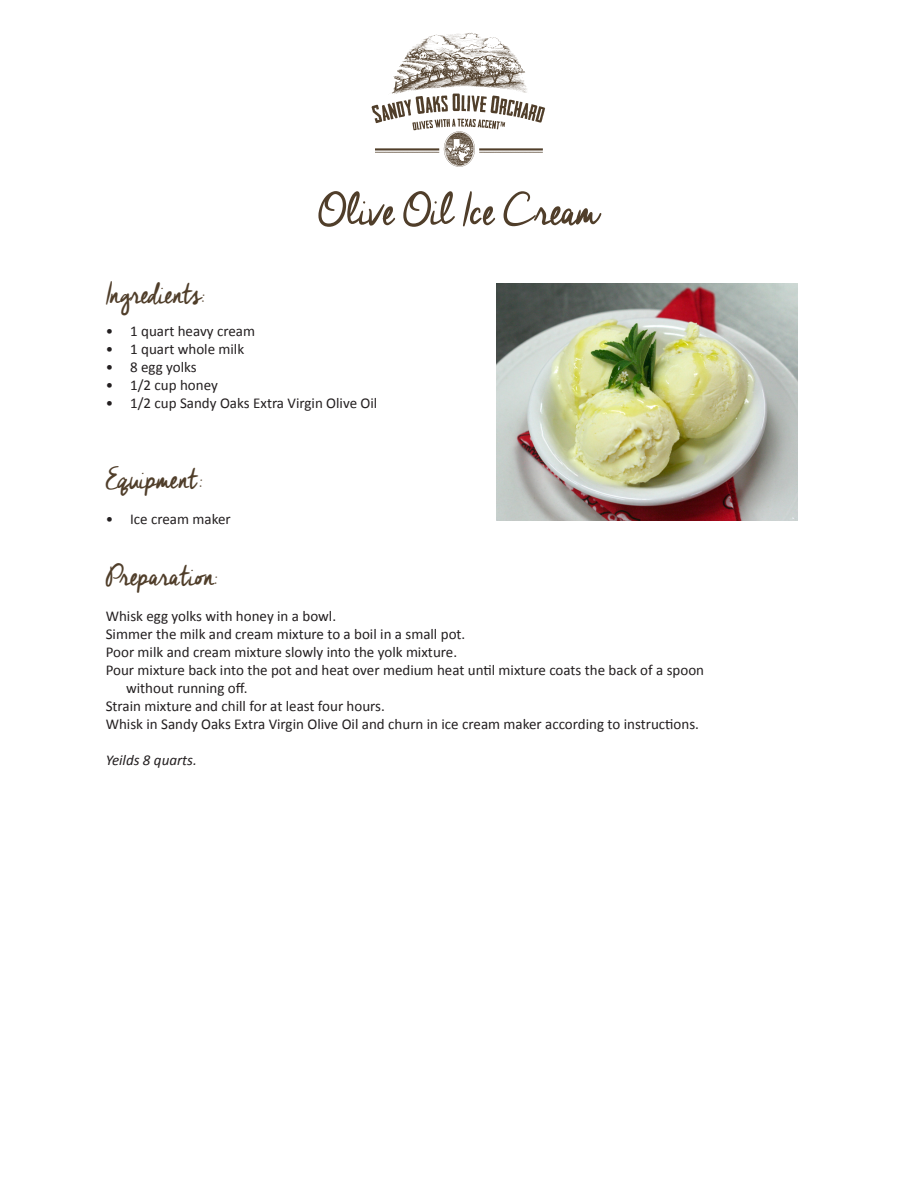
<style>
.page{position:relative;width:918px;height:1188px;background:#fff}
.page>*{position:absolute;margin:0;border:0;box-sizing:border-box;transform-origin:0 0}
.t1{font:54px "Cheddar Jack";letter-spacing:-.025em;color:#503e2a}
.t2{font:36px "Cheddar Jack";letter-spacing:-.025em;color:#503e2a}
.t3{font:15px "Calibri";color:#231f20}
.t4{font:italic 15px "Calibri";color:#231f20}
</style>
<div class="page">
<img style="left:371px;top:32px;width:175px;height:135px">
<img style="left:497px;top:284px;width:300px;height:237px">
<p class="t1" style="left:319px;top:180px;width:282px">Olive Oil Ice Cream</p>
<p class="t2" style="left:106px;top:274px;width:101px">Ingredients:</p>
<p class="t3" style="left:106px;top:322px;width:151px">• 1 quart heavy cream</p>
<p class="t3" style="left:106px;top:340px;width:140px">• 1 quart whole milk</p>
<p class="t3" style="left:106px;top:358px;width:93px">• 8 egg yolks</p>
<p class="t3" style="left:106px;top:376px;width:114px">• 1/2 cup honey</p>
<p class="t3" style="left:106px;top:394px;width:273px">• 1/2 cup Sandy Oaks Extra Virgin Olive Oil</p>
<p class="t2" style="left:106px;top:458px;width:99px">Equipment:</p>
<p class="t3" style="left:106px;top:509px;width:127px">• Ice cream maker</p>
<p class="t2" style="left:106px;top:555px;width:114px">Preparation:</p>
<p class="t3" style="left:106px;top:606px;width:232px">Whisk egg yolks with honey in a bowl.</p>
<p class="t3" style="left:106px;top:624px;width:361px">Simmer the milk and cream mixture to a boil in a small pot.</p>
<p class="t3" style="left:106px;top:642px;width:353px">Poor milk and cream mixture slowly into the yolk mixture.</p>
<p class="t3" style="left:106px;top:660px;width:600px">Pour mixture back into the pot and heat over medium heat until mixture coats the back of a spoon</p>
<p class="t3" style="left:126px;top:678px;width:123px">without running off.</p>
<p class="t3" style="left:106px;top:696px;width:281px">Strain mixture and chill for at least four hours.</p>
<p class="t3" style="left:106px;top:714px;width:595px">Whisk in Sandy Oaks Extra Virgin Olive Oil and churn in ice cream maker according to instructions.</p>
<p class="t4" style="left:106px;top:749px;width:93px">Yeilds 8 quarts.</p>
</div>
